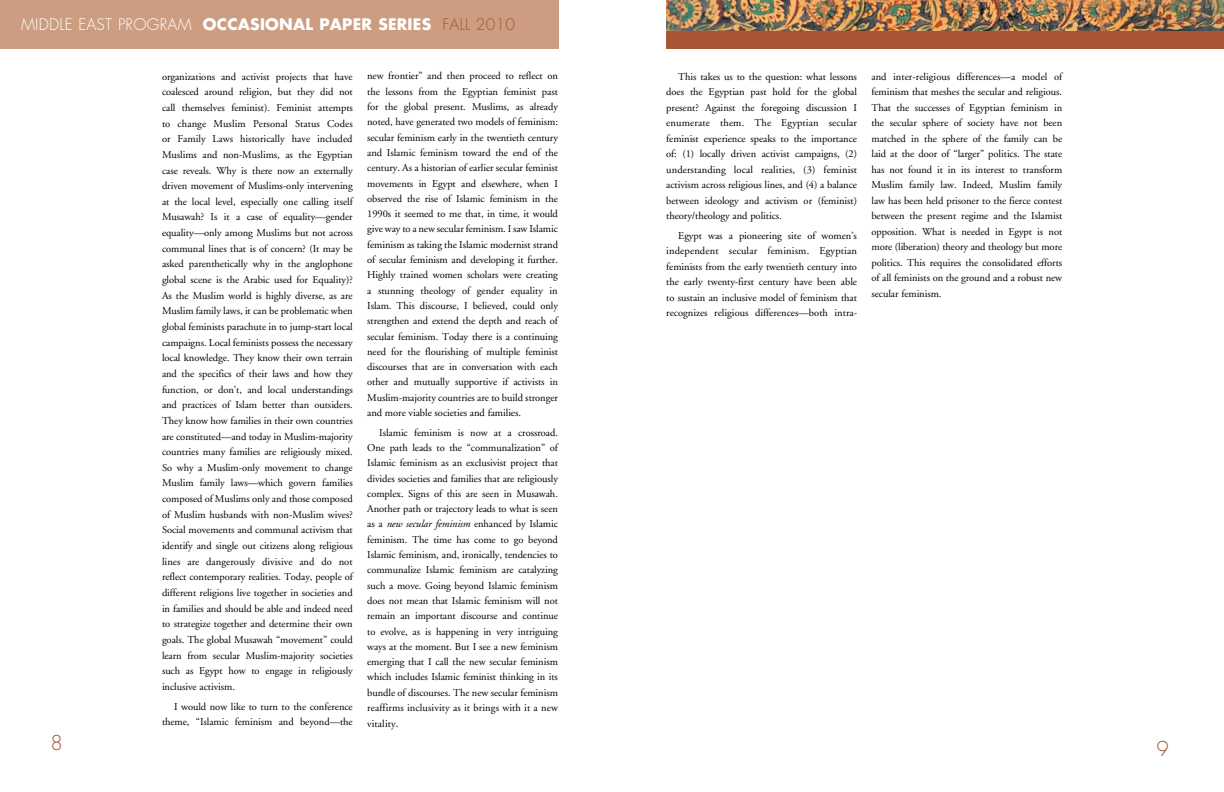
<style>
.page{position:relative;width:1224px;height:792px;background:#fff}
.page>*{position:absolute;margin:0;border:0;box-sizing:border-box;transform-origin:0 0}
.t1{font:300 20px "Futura";color:#a75534}
.t2{font:700 15.5px "Futura";letter-spacing:.015em;color:#fff}
.t3{font:10.5px/15.3px "Adobe Garamond";letter-spacing:-.005em;color:#000;text-align:justify}
.s1{font-weight:300}
.s2{font-weight:300;color:#a75534}
.s3{font-style:italic}
</style>
<div class="page">
<div style="left:0;top:0;width:558px;height:49px;background:#cd9d81"></div>
<img style="left:666px;top:0;width:558px;height:31px">
<div style="left:666px;top:31px;width:558px;height:18px;background:#a75534"></div>
<h2 class="t2" style="left:21px;top:14px;width:495px"><span class="s1">MIDDLE EAST PROGRAM</span> OCCASIONAL PAPER SERIES <span class="s2">FALL 2010</span></h2>
<p class="t3" style="left:162px;top:69px;width:192px;line-height:15.6px">organizations and activist projects that have coalesced around religion, but they did not call themselves feminist). Feminist attempts to change Muslim Personal Status Codes or Family Laws historically have included Muslims and non-Muslims, as the Egyptian case reveals. Why is there now an externally driven movement of Muslims-only intervening at the local level, especially one calling itself Musawah? Is it a case of equality—gender equality—only among Muslims but not across communal lines that is of concern? (It may be asked parenthetically why in the anglophone global scene is the Arabic used for Equality)?<br>As the Muslim world is highly diverse, as are Muslim family laws, it can be problematic when global feminists parachute in to jump-start local campaigns. Local feminists possess the necessary local knowledge. They know their own terrain and the specifics of their laws and how they function, or don’t, and local understandings and practices of Islam better than outsiders.<br>They know how families in their own countries are constituted—and today in Muslim-majority countries many families are religiously mixed.<br>So why a Muslim-only movement to change Muslim family laws—which govern families composed of Muslims only and those composed of Muslim husbands with non-Muslim wives?<br>Social movements and communal activism that identify and single out citizens along religious lines are dangerously divisive and do not reflect contemporary realities. Today, people of different religions live together in societies and in families and should be able and indeed need to strategize together and determine their own goals. The global Musawah “movement” could learn from secular Muslim-majority societies such as Egypt how to engage in religiously inclusive activism.</p>
<p class="t3" style="left:162px;top:699px;width:192px;line-height:15.6px;text-align:right">I would now like to turn to the conference theme, “Islamic feminism and beyond—the</p>
<p class="t3" style="left:367px;top:69px;width:192px">new frontier” and then proceed to reflect on the lessons from the Egyptian feminist past for the global present. Muslims, as already noted, have generated two models of feminism: secular feminism early in the twentieth century and Islamic feminism toward the end of the century. As a historian of earlier secular feminist movements in Egypt and elsewhere, when I observed the rise of Islamic feminism in the 1990s it seemed to me that, in time, it would give way to a new secular feminism. I saw Islamic feminism as taking the Islamic modernist strand of secular feminism and developing it further.<br>Highly trained women scholars were creating a stunning theology of gender equality in Islam. This discourse, I believed, could only strengthen and extend the depth and reach of secular feminism. Today there is a continuing need for the flourishing of multiple feminist discourses that are in conversation with each other and mutually supportive if activists in Muslim-majority countries are to build stronger and more viable societies and families.</p>
<p class="t3" style="left:367px;top:425px;width:192px;text-indent:12px">Islamic feminism is now at a crossroad.<br>One path leads to the “communalization” of Islamic feminism as an exclusivist project that divides societies and families that are religiously complex. Signs of this are seen in Musawah.<br>Another path or trajectory leads to what is seen as a <span class="s3">new secular feminism</span> enhanced by Islamic feminism. The time has come to go beyond Islamic feminism, and, ironically, tendencies to communalize Islamic feminism are catalyzing such a move. Going beyond Islamic feminism does not mean that Islamic feminism will not remain an important discourse and continue to evolve, as is happening in very intriguing ways at the moment. But I see a new feminism emerging that I call the new secular feminism which includes Islamic feminist thinking in its bundle of discourses. The new secular feminism reaffirms inclusivity as it brings with it a new vitality.</p>
<p class="t3" style="left:666px;top:69px;width:192px;text-indent:12px">This takes us to the question: what lessons does the Egyptian past hold for the global present? Against the foregoing discussion I enumerate them. The Egyptian secular feminist experience speaks to the importance of: (1) locally driven activist campaigns, (2) understanding local realities, (3) feminist activism across religious lines, and (4) a balance between ideology and activism or (feminist) theory/theology and politics.</p>
<p class="t3" style="left:666px;top:228px;width:192px;text-indent:12px">Egypt was a pioneering site of women’s independent secular feminism. Egyptian feminists from the early twentieth century into the early twenty-first century have been able to sustain an inclusive model of feminism that recognizes religious differences—both intra-</p>
<p class="t3" style="left:871px;top:69px;width:192px">and inter-religious differences—a model of feminism that meshes the secular and religious.<br>That the successes of Egyptian feminism in the secular sphere of society have not been matched in the sphere of the family can be laid at the door of “larger” politics. The state has not found it in its interest to transform Muslim family law. Indeed, Muslim family law has been held prisoner to the fierce contest between the present regime and the Islamist opposition. What is needed in Egypt is not more (liberation) theory and theology but more politics. This requires the consolidated efforts of all feminists on the ground and a robust new secular feminism.</p>
<h1 class="t1" style="left:50px;top:730px;width:14px">8</h1>
<h1 class="t1" style="left:1157px;top:736px;width:14px">9</h1>
</div>
